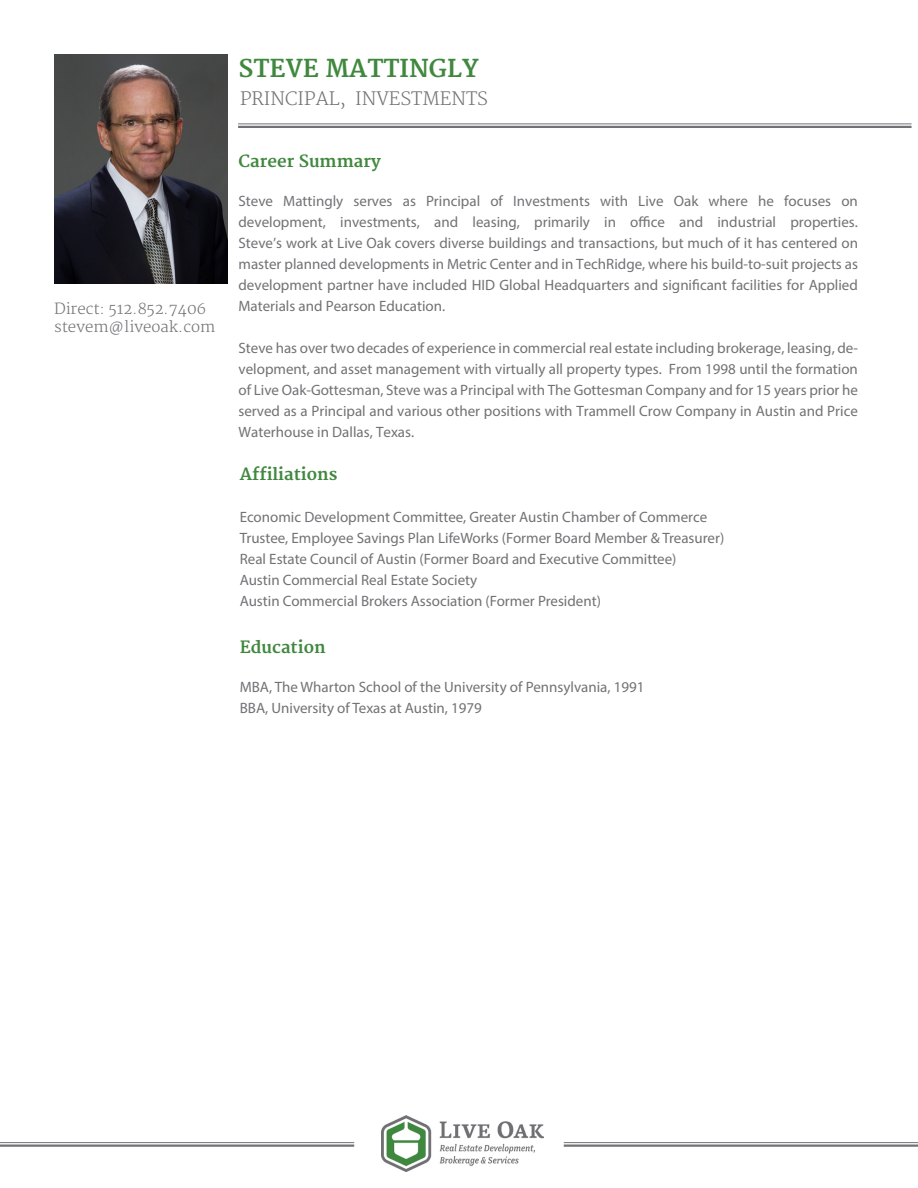
<style>
.page{position:relative;width:918px;height:1188px;background:#fff}
.page>*{position:absolute;margin:0;border:0;box-sizing:border-box;transform-origin:0 0}
.Address{font:700 24px "Merriweather";color:#41883f}
.Address-2{font:300 18px "Merriweather";color:#717275}
.Address-3{font:700 16.5px "Merriweather";color:#41883f}
.Address-4{font:15px/21px "Myriad Pro";color:#717275;text-align:justify}
.Address-5{font:300 15px/18px "Merriweather";color:#717275}
</style>
<div class="page">
<hr style="left:0;top:1142px;width:354px;height:1px;background:#717275">
<hr style="left:0;top:1144px;width:354px;height:3px;background:#717275">
<hr style="left:564px;top:1142px;width:354px;height:1px;background:#717275">
<hr style="left:564px;top:1144px;width:354px;height:3px;background:#717275">
<hr style="left:238px;top:124px;width:674px;height:1px;background:#717275">
<hr style="left:238px;top:126px;width:674px;height:2px;background:#717275">
<img style="left:55px;top:54px;width:172px;height:230px">
<img style="left:382px;top:1115px;width:162px;height:57px">
<p class="Address-5" style="left:54px;top:301px;width:163px">Direct: 512.852.7406 stevem@liveoak.com</p>
<p class="Address" style="left:238px;top:54px;width:242px">STEVE MATTINGLY</p>
<p class="Address-2" style="left:240px;top:89px;width:250px">PRINCIPAL, INVESTMENTS</p>
<p class="Address-3" style="left:238px;top:151px;width:144px">Career Summary</p>
<p class="Address-4" style="left:238px;top:190px;width:621px">Steve Mattingly serves as Principal of Investments with Live Oak where he focuses on development, investments, and leasing, primarily in office and industrial properties.<br>Steve’s work at Live Oak covers diverse buildings and transactions, but much of it has centered on master planned developments in Metric Center and in TechRidge, where his build-to-suit projects as development partner have included HID Global Headquarters and significant facilities for Applied Materials and Pearson Education.</p>
<p class="Address-4" style="left:238px;top:337px;width:621px">Steve has over two decades of experience in commercial real estate including brokerage, leasing, de&shy;velopment, and asset management with virtually all property types. From 1998 until the formation of Live Oak-Gottesman, Steve was a Principal with The Gottesman Company and for 15 years prior he served as a Principal and various other positions with Trammell Crow Company in Austin and Price Waterhouse in Dallas, Texas.</p>
<p class="Address-3" style="left:240px;top:465px;width:99px">Affiliations</p>
<p class="Address-4" style="left:240px;top:506px;width:469px">Economic Development Committee, Greater Austin Chamber of Commerce</p>
<p class="Address-4" style="left:240px;top:527px;width:486px">Trustee, Employee Savings Plan LifeWorks (Former Board Member &amp; Treasurer)</p>
<p class="Address-4" style="left:240px;top:548px;width:438px">Real Estate Council of Austin (Former Board and Executive Committee)</p>
<p class="Address-4" style="left:240px;top:569px;width:239px">Austin Commercial Real Estate Society</p>
<p class="Address-4" style="left:240px;top:590px;width:363px">Austin Commercial Brokers Association (Former President)</p>
<p class="Address-3" style="left:240px;top:638px;width:87px">Education</p>
<p class="Address-4" style="left:240px;top:676px;width:406px">MBA, The Wharton School of the University of Pennsylvania, 1991</p>
<p class="Address-4" style="left:240px;top:697px;width:244px">BBA, University of Texas at Austin, 1979</p>
</div>
